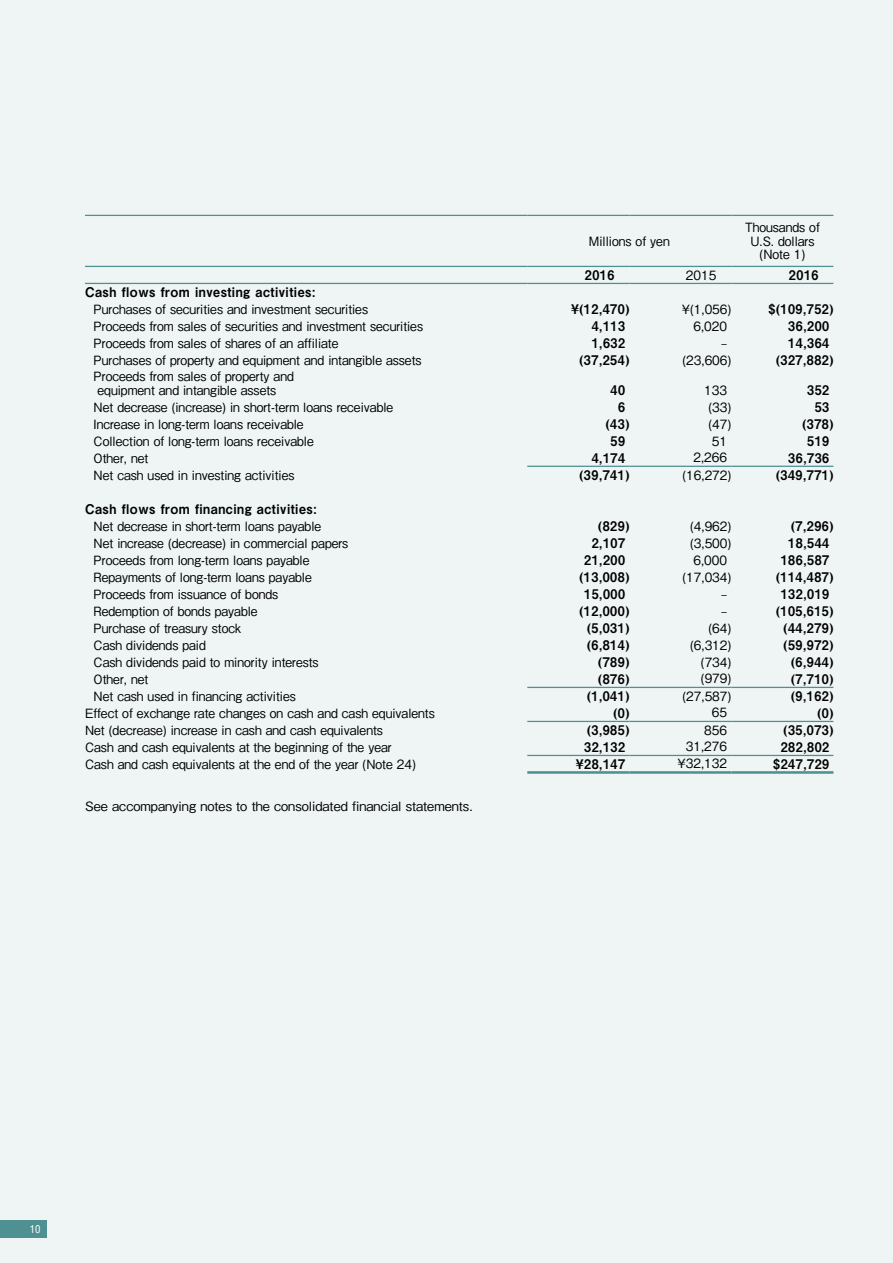
<style>
.page{position:relative;width:893px;height:1263px;background:#eff5f5}
.page>*{position:absolute;margin:0;border:0;box-sizing:border-box;transform-origin:0 0}
.t1{font:13.35px "Midashi Go Pro MB31";letter-spacing:.04em;color:#000;scale:.95 1}
.t2{font:500 12.75px/13.5px "Gothic BBB Pro";color:#000;text-align:center;scale:.95 1}
.t3{font:500 12.75px "Gothic BBB Pro";color:#000}
.t4{font:condensed 10.65px "Helvetica";color:#fff}
</style>
<div class="page">
<div style="left:0;top:1220px;width:47px;height:17px;background:#4f9092"></div>
<hr style="left:85px;top:215px;width:442px;height:1px;background:#4f9092">
<hr style="left:527px;top:215px;width:102px;height:1px;background:#4f9092">
<hr style="left:629px;top:215px;width:102px;height:1px;background:#4f9092">
<hr style="left:731px;top:215px;width:102px;height:1px;background:#4f9092">
<hr style="left:85px;top:266px;width:442px;height:1px;background:#4f9092">
<hr style="left:527px;top:266px;width:102px;height:1px;background:#4f9092">
<hr style="left:629px;top:266px;width:102px;height:1px;background:#4f9092">
<hr style="left:731px;top:266px;width:102px;height:1px;background:#4f9092">
<hr style="left:85px;top:283px;width:442px;height:1px;background:#4f9092">
<hr style="left:527px;top:283px;width:102px;height:1px;background:#4f9092">
<hr style="left:629px;top:283px;width:102px;height:1px;background:#4f9092">
<hr style="left:731px;top:283px;width:102px;height:1px;background:#4f9092">
<hr style="left:527px;top:466px;width:102px;height:1px;background:#4f9092">
<hr style="left:629px;top:466px;width:102px;height:1px;background:#4f9092">
<hr style="left:731px;top:466px;width:102px;height:1px;background:#4f9092">
<hr style="left:527px;top:687px;width:102px;height:1px;background:#4f9092">
<hr style="left:629px;top:687px;width:102px;height:1px;background:#4f9092">
<hr style="left:731px;top:687px;width:102px;height:1px;background:#4f9092">
<hr style="left:527px;top:721px;width:102px;height:1px;background:#4f9092">
<hr style="left:629px;top:721px;width:102px;height:1px;background:#4f9092">
<hr style="left:731px;top:721px;width:102px;height:1px;background:#4f9092">
<hr style="left:527px;top:755px;width:102px;height:1px;background:#4f9092">
<hr style="left:629px;top:755px;width:102px;height:1px;background:#4f9092">
<hr style="left:731px;top:755px;width:102px;height:1px;background:#4f9092">
<hr style="left:527px;top:771px;width:102px;height:3px;background:#4f9092">
<hr style="left:629px;top:771px;width:102px;height:3px;background:#4f9092">
<hr style="left:731px;top:771px;width:102px;height:3px;background:#4f9092">
<p class="t2" style="left:589px;top:233px;width:87px">Millions of yen</p>
<p class="t2" style="left:745px;top:219px;width:80px">Thousands of<br>U.S. dollars (Note 1)</p>
<p class="t1" style="left:585px;top:264px;width:33px">2016</p>
<p class="t2" style="left:686px;top:267px;width:34px">2015</p>
<p class="t1" style="left:789px;top:264px;width:33px">2016</p>
<p class="t1" style="left:85px;top:282px;width:244px">Cash flows from investing activities:</p>
<p class="t2" style="left:94px;top:301px;width:290px">Purchases of securities and investment securities</p>
<p class="t1" style="left:571px;top:298px;width:63px">¥(12,470)</p>
<p class="t2" style="left:682px;top:301px;width:54px">¥(1,056)</p>
<p class="t1" style="left:768px;top:298px;width:70px">$(109,752)</p>
<p class="t2" style="left:94px;top:318px;width:348px">Proceeds from sales of securities and investment securities</p>
<p class="t1" style="left:592px;top:315px;width:37px">4,113</p>
<p class="t2" style="left:693px;top:318px;width:37px">6,020</p>
<p class="t1" style="left:788px;top:315px;width:45px">36,200</p>
<p class="t2" style="left:94px;top:335px;width:259px">Proceeds from sales of shares of an affiliate</p>
<p class="t1" style="left:592px;top:332px;width:37px">1,632</p>
<p class="t2" style="left:721px;top:335px;width:8px">–</p>
<p class="t1" style="left:788px;top:332px;width:45px">14,364</p>
<p class="t2" style="left:94px;top:352px;width:347px">Purchases of property and equipment and intangible assets</p>
<p class="t1" style="left:579px;top:349px;width:54px">(37,254)</p>
<p class="t2" style="left:682px;top:352px;width:53px">(23,606)</p>
<p class="t1" style="left:776px;top:349px;width:62px">(327,882)</p>
<p class="t2" style="left:98px;top:368px;width:208px;text-align:left;text-indent:-4px">Proceeds from sales of property and equipment and intangible assets</p>
<p class="t1" style="left:610px;top:379px;width:17px">40</p>
<p class="t2" style="left:704px;top:382px;width:26px">133</p>
<p class="t1" style="left:807px;top:379px;width:25px">352</p>
<p class="t2" style="left:94px;top:398px;width:317px">Net decrease (increase) in short-term loans receivable</p>
<p class="t1" style="left:618px;top:396px;width:9px">6</p>
<p class="t2" style="left:708px;top:398px;width:26px">(33)</p>
<p class="t1" style="left:815px;top:396px;width:17px">53</p>
<p class="t2" style="left:94px;top:415px;width:223px">Increase in long-term loans receivable</p>
<p class="t1" style="left:606px;top:413px;width:26px">(43)</p>
<p class="t2" style="left:708px;top:415px;width:26px">(47)</p>
<p class="t1" style="left:802px;top:413px;width:34px">(378)</p>
<p class="t2" style="left:94px;top:432px;width:233px">Collection of long-term loans receivable</p>
<p class="t1" style="left:610px;top:430px;width:17px">59</p>
<p class="t2" style="left:712px;top:432px;width:18px">51</p>
<p class="t1" style="left:807px;top:430px;width:25px">519</p>
<p class="t2" style="left:94px;top:449px;width:59px">Other, net</p>
<p class="t1" style="left:592px;top:447px;width:37px">4,174</p>
<p class="t2" style="left:693px;top:449px;width:37px">2,266</p>
<p class="t1" style="left:788px;top:447px;width:45px">36,736</p>
<p class="t2" style="left:94px;top:466px;width:213px">Net cash used in investing activities</p>
<p class="t1" style="left:579px;top:464px;width:54px">(39,741)</p>
<p class="t2" style="left:682px;top:467px;width:53px">(16,272)</p>
<p class="t1" style="left:776px;top:464px;width:62px">(349,771)</p>
<p class="t1" style="left:85px;top:498px;width:245px">Cash flows from financing activities:</p>
<p class="t2" style="left:94px;top:517px;width:241px">Net decrease in short-term loans payable</p>
<p class="t1" style="left:598px;top:515px;width:34px">(829)</p>
<p class="t2" style="left:690px;top:517px;width:45px">(4,962)</p>
<p class="t1" style="left:791px;top:515px;width:46px">(7,296)</p>
<p class="t2" style="left:94px;top:534px;width:270px">Net increase (decrease) in commercial papers</p>
<p class="t1" style="left:592px;top:532px;width:37px">2,107</p>
<p class="t2" style="left:690px;top:534px;width:45px">(3,500)</p>
<p class="t1" style="left:788px;top:532px;width:45px">18,544</p>
<p class="t2" style="left:94px;top:551px;width:229px">Proceeds from long-term loans payable</p>
<p class="t1" style="left:584px;top:549px;width:45px">21,200</p>
<p class="t2" style="left:693px;top:551px;width:37px">6,000</p>
<p class="t1" style="left:781px;top:549px;width:52px">186,587</p>
<p class="t2" style="left:94px;top:569px;width:231px">Repayments of long-term loans payable</p>
<p class="t1" style="left:579px;top:566px;width:54px">(13,008)</p>
<p class="t2" style="left:682px;top:569px;width:53px">(17,034)</p>
<p class="t1" style="left:776px;top:566px;width:62px">(114,487)</p>
<p class="t2" style="left:94px;top:586px;width:196px">Proceeds from issuance of bonds</p>
<p class="t1" style="left:584px;top:583px;width:45px">15,000</p>
<p class="t2" style="left:721px;top:586px;width:8px">–</p>
<p class="t1" style="left:781px;top:583px;width:52px">132,019</p>
<p class="t2" style="left:94px;top:603px;width:174px">Redemption of bonds payable</p>
<p class="t1" style="left:579px;top:600px;width:54px">(12,000)</p>
<p class="t2" style="left:721px;top:603px;width:8px">–</p>
<p class="t1" style="left:776px;top:600px;width:62px">(105,615)</p>
<p class="t2" style="left:94px;top:620px;width:157px">Purchase of treasury stock</p>
<p class="t1" style="left:587px;top:617px;width:46px">(5,031)</p>
<p class="t2" style="left:708px;top:620px;width:26px">(64)</p>
<p class="t1" style="left:784px;top:617px;width:54px">(44,279)</p>
<p class="t2" style="left:94px;top:637px;width:120px">Cash dividends paid</p>
<p class="t1" style="left:587px;top:634px;width:46px">(6,814)</p>
<p class="t2" style="left:690px;top:637px;width:45px">(6,312)</p>
<p class="t1" style="left:784px;top:634px;width:54px">(59,972)</p>
<p class="t2" style="left:94px;top:654px;width:238px">Cash dividends paid to minority interests</p>
<p class="t1" style="left:598px;top:651px;width:34px">(789)</p>
<p class="t2" style="left:701px;top:654px;width:34px">(734)</p>
<p class="t1" style="left:791px;top:651px;width:46px">(6,944)</p>
<p class="t2" style="left:94px;top:671px;width:59px">Other, net</p>
<p class="t1" style="left:598px;top:668px;width:34px">(876)</p>
<p class="t2" style="left:701px;top:670px;width:34px">(979)</p>
<p class="t1" style="left:791px;top:668px;width:46px">(7,710)</p>
<p class="t2" style="left:94px;top:688px;width:214px">Net cash used in financing activities</p>
<p class="t1" style="left:587px;top:685px;width:46px">(1,041)</p>
<p class="t2" style="left:682px;top:688px;width:53px">(27,587)</p>
<p class="t1" style="left:791px;top:685px;width:46px">(9,162)</p>
<p class="t2" style="left:85px;top:705px;width:370px">Effect of exchange rate changes on cash and cash equivalents</p>
<p class="t1" style="left:613px;top:702px;width:18px">(0)</p>
<p class="t2" style="left:712px;top:704px;width:18px">65</p>
<p class="t1" style="left:817px;top:702px;width:18px">(0)</p>
<p class="t2" style="left:85px;top:722px;width:315px">Net (decrease) increase in cash and cash equivalents</p>
<p class="t1" style="left:587px;top:719px;width:46px">(3,985)</p>
<p class="t2" style="left:704px;top:722px;width:26px">856</p>
<p class="t1" style="left:784px;top:719px;width:54px">(35,073)</p>
<p class="t2" style="left:85px;top:739px;width:324px">Cash and cash equivalents at the beginning of the year</p>
<p class="t1" style="left:584px;top:736px;width:45px">32,132</p>
<p class="t2" style="left:686px;top:738px;width:45px">31,276</p>
<p class="t1" style="left:781px;top:736px;width:52px">282,802</p>
<p class="t2" style="left:85px;top:756px;width:350px">Cash and cash equivalents at the end of the year (Note 24)</p>
<p class="t1" style="left:576px;top:753px;width:53px">¥28,147</p>
<p class="t2" style="left:677px;top:755px;width:54px">¥32,132</p>
<p class="t1" style="left:773px;top:753px;width:60px">$247,729</p>
<p class="t3" style="left:85px;top:796px;width:389px">See accompanying notes to the consolidated financial statements.</p>
<p class="t4" style="left:30px;top:1222px;width:12px">10</p>
</div>
